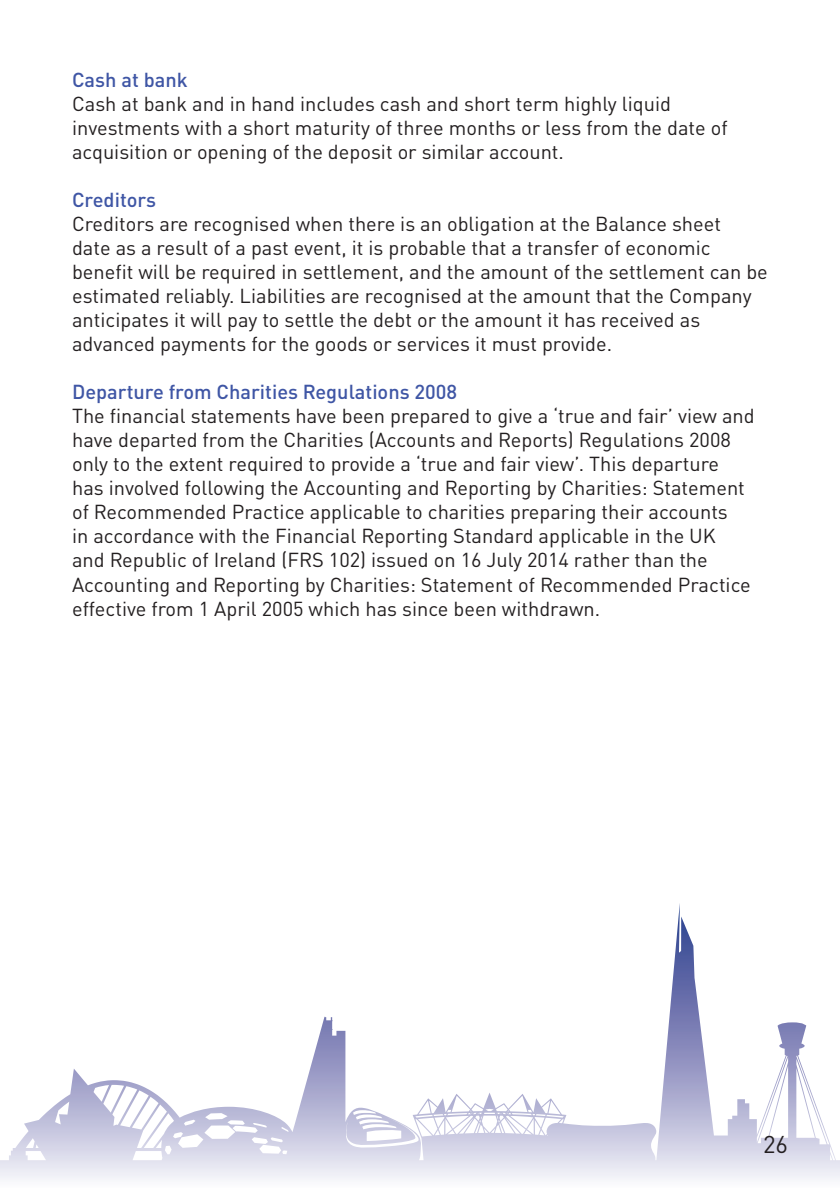
<style>
.page{position:relative;width:840px;height:1191px;background:#fff}
.page>*{position:absolute;margin:0;border:0;box-sizing:border-box;transform-origin:0 0}
.t1{font:24px "DINOT";color:#231f20}
.t2{font:20px/24px "DINOT";color:#231f20}
.t3{font:500 20px "DINOT";color:#3f56a5}
</style>
<div class="page">
<svg style="left:0;top:903px;width:839px;height:276px"></svg>
<p class="t3" style="left:72px;top:65px;width:117px">Cash at bank</p>
<p class="t2" style="left:72px;top:90px;width:656px">Cash at bank and in hand includes cash and short term highly liquid investments with a short maturity of three months or less from the date of acquisition or opening of the deposit or similar account.</p>
<p class="t3" style="left:72px;top:185px;width:85px">Creditors</p>
<p class="t2" style="left:72px;top:210px;width:697px">Creditors are recognised when there is an obligation at the Balance sheet<br>date as a result of a past event, it is probable that a transfer of economic benefit will be required in settlement, and the amount of the settlement can be estimated reliably. Liabilities are recognised at the amount that the Company anticipates it will pay to settle the debt or the amount it has received as advanced payments for the goods or services it must provide.</p>
<p class="t3" style="left:72px;top:377px;width:386px">Departure from Charities Regulations 2008</p>
<p class="t2" style="left:72px;top:402px;width:683px">The financial statements have been prepared to give a ‘true and fair’ view and have departed from the Charities (Accounts and Reports) Regulations 2008 only to the extent required to provide a ‘true and fair view’. This departure has involved following the Accounting and Reporting by Charities: Statement of Recommended Practice applicable to charities preparing their accounts<br>in accordance with the Financial Reporting Standard applicable in the UK<br>and Republic of Ireland (FRS 102) issued on 16 July 2014 rather than the Accounting and Reporting by Charities: Statement of Recommended Practice effective from 1 April 2005 which has since been withdrawn.</p>
<p class="t1" style="left:762px;top:1126px;width:27px">26</p>
</div>
